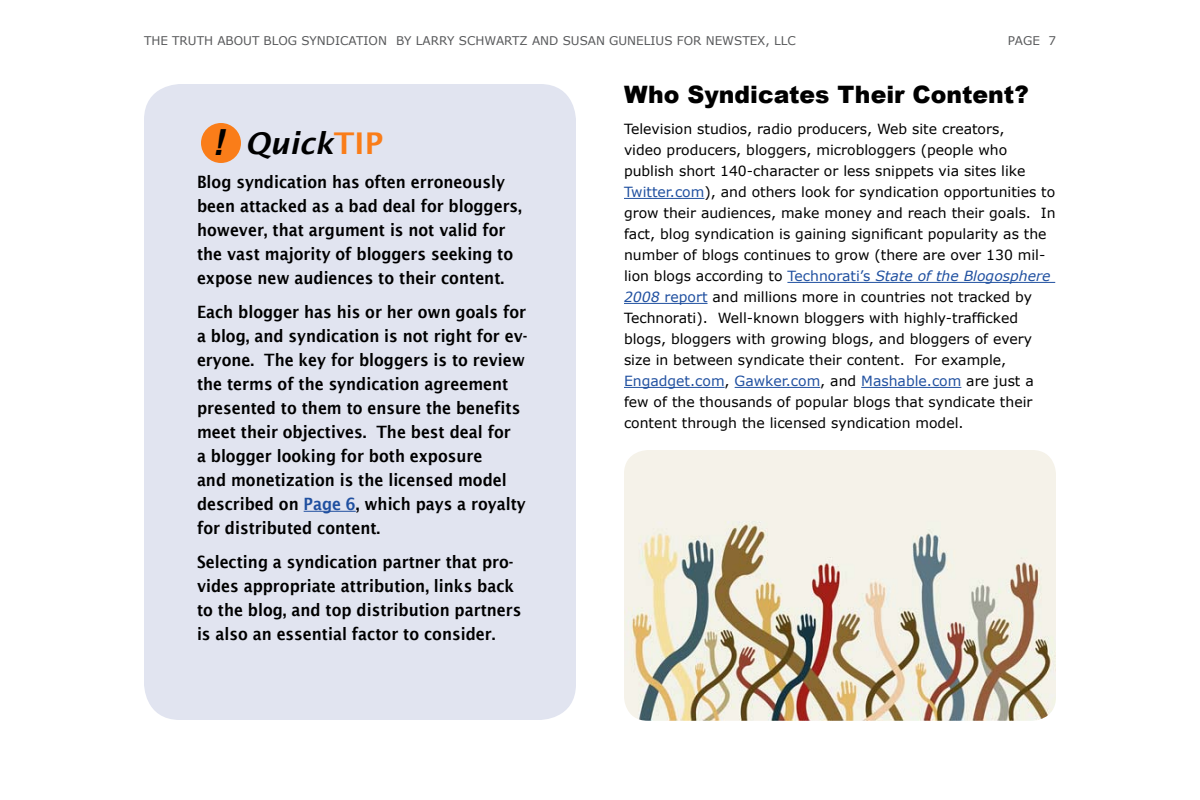
<style>
.page{position:relative;width:1200px;height:800px;background:#fff}
.page>*{position:absolute;margin:0;border:0;box-sizing:border-box;transform-origin:0 0}
.t1{font:italic 700 36px "Arial";color:#000}
.t2{font:italic 600 30px "Lucida Sans";letter-spacing:.005em;color:#000}
.t3{font:900 24px "Arial";color:#000}
.t4{font:600 17px/24px "Lucida Sans";color:#000;scale:.9 1}
.t5{font:14px/21px "Verdana";color:#000}
.t6{font:12px "Verdana";color:#58595b}
.s1{color:#2050a0}
.s2{font-style:italic;color:#2050a0}
.s3{font-style:normal;color:#fa7d19}
</style>
<div class="page">
<div style="left:144px;top:84px;width:432px;height:636px;background:#e1e4f0;border-radius:36px"></div>
<hr style="left:624px;top:198px;width:80px;height:1px;background:#2050a0">
<hr style="left:787px;top:282px;width:268px;height:1px;background:#2050a0">
<hr style="left:624px;top:303px;width:84px;height:1px;background:#2050a0">
<hr style="left:624px;top:387px;width:101px;height:1px;background:#2050a0">
<hr style="left:735px;top:387px;width:85px;height:1px;background:#2050a0">
<hr style="left:861px;top:387px;width:100px;height:1px;background:#2050a0">
<hr style="left:304px;top:511px;width:52px;height:1px;background:#2050a0">
<div style="left:201px;top:123px;width:40px;height:40px;background:#fa7d19;border-radius:50%"></div>
<img style="left:624px;top:450px;width:432px;height:271px">
<p class="t6" style="left:144px;top:33px;width:235px">the truth abo ut blog syndicationb</p>
<p class="t6" style="left:404px;top:33px;width:393px">y Larry Schwartz and susan gun elius fo r n ewstex, llc</p>
<p class="t6" style="left:1008px;top:33px;width:50px">page 7</p>
<h3 class="t3" style="left:624px;top:77px;width:406px">Who Syndicates Their Content?</h3>
<p class="t5" style="left:624px;top:119px;width:433px">Television studios, radio producers, Web site creators,<br>video producers, bloggers, microbloggers (people who publish short 140-character or less snippets via sites like <span class="s1">Twitter.com</span>), and others look for syndication opportunities to grow their audiences, make money and reach their goals. In fact, blog syndication is gaining significant popularity as the number of blogs continues to grow (there are over 130 mil&shy;lion blogs according to <span class="s1">Technorati’s</span> <span class="s2">State of the Blogosphere 2008</span> <span class="s1">report</span> and millions more in countries not tracked by Technorati). Well-known bloggers with highly-trafficked blogs, bloggers with growing blogs, and bloggers of every size in between syndicate their content. For example, <span class="s1">Engadget.com</span>, <span class="s1">Gawker.com</span>, and <span class="s1">Mashable.com</span> are just a few of the thousands of popular blogs that syndicate their content through the licensed syndication model.</p>
<h1 class="t1" style="left:214px;top:119px;width:13px">!</h1>
<h2 class="t2" style="left:245px;top:126px;width:139px">Quick<span class="s3">TIP</span></h2>
<p class="t4" style="left:197px;top:169px;width:363px">Blog syndication has often erroneously been attacked as a bad deal for bloggers, however, that argument is not valid for the vast majority of bloggers seeking to expose new audiences to their content.</p>
<p class="t4" style="left:197px;top:300px;width:369px">Each blogger has his or her own goals for a blog, and syndication is not right for ev&shy;eryone. The key for bloggers is to review the terms of the syndication agreement presented to them to ensure the benefits meet their objectives. The best deal for<br>a blogger looking for both exposure<br>and monetization is the licensed model described on <span class="s1">Page 6</span>, which pays a royalty for distributed content.</p>
<p class="t4" style="left:197px;top:550px;width:362px">Selecting a syndication partner that pro&shy;vides appropriate attribution, links back to the blog, and top distribution partners is also an essential factor to consider.</p>
</div>
